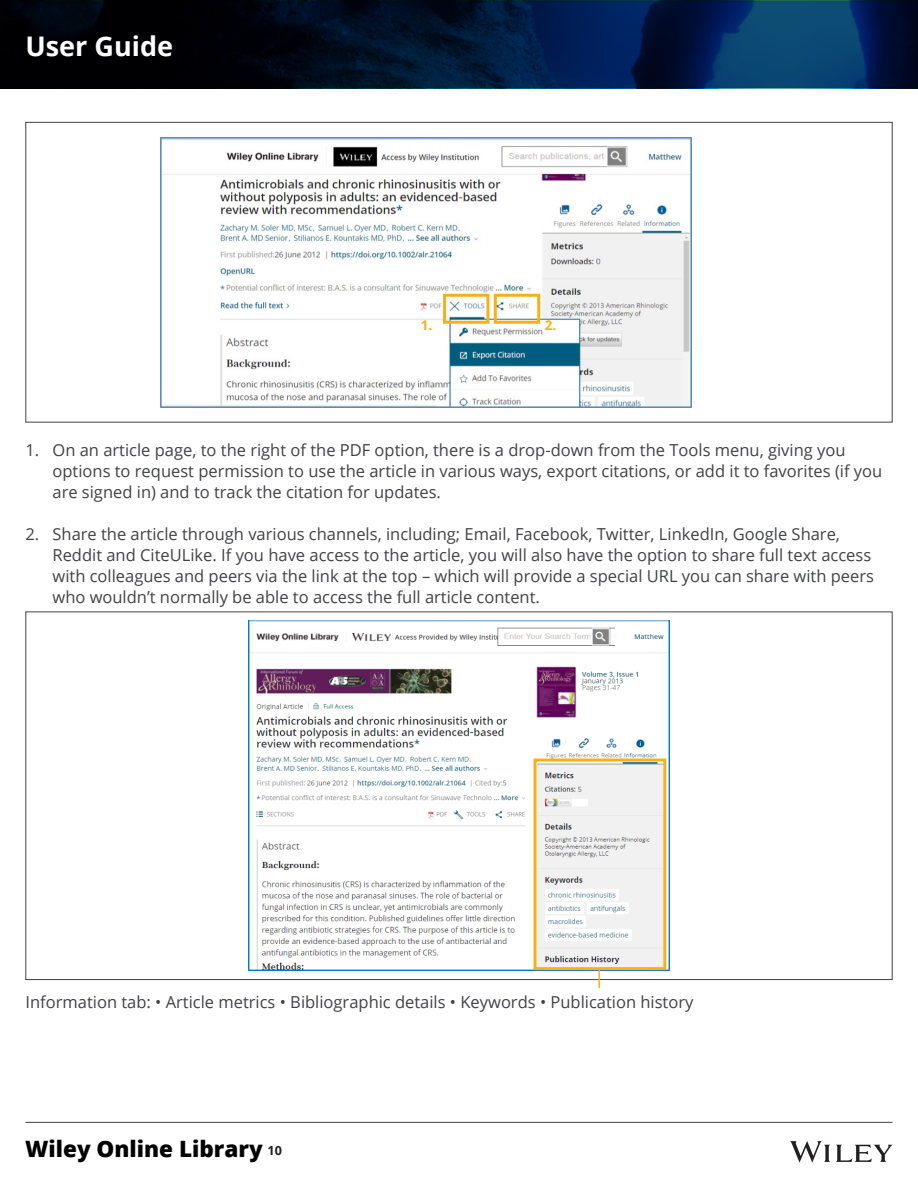
<style>
.page{position:relative;width:918px;height:1188px;background:#fff}
.page>*{position:absolute;margin:0;border:0;box-sizing:border-box;transform-origin:0 0}
.t1{font:700 27px "Open Sans";color:#fff}
.t2{font:800 22.5px "Open Sans";color:#000}
.t3{font:16.5px/21px "Open Sans";color:#404244}
.t4{font:700 13.5px "Open Sans";color:#fbaf17}
.t5{font:700 12.6px "Open Sans";color:#231f20}
</style>
<div class="page">
<svg style="left:0;top:0;width:918px;height:88px;background:#011631"></svg>
<svg style="left:790px;top:1141px;width:102px;height:21px"></svg>
<hr style="left:26px;top:1122px;width:866px;height:1px;background:#404244">
<img style="left:161px;top:137px;width:530px;height:270px">
<div style="left:443px;top:294px;width:46px;height:30px;border:3px solid #fbaf17"></div>
<div style="left:494px;top:294px;width:46px;height:30px;border:3px solid #fbaf17"></div>
<img style="left:249px;top:620px;width:420px;height:350px">
<div style="left:534px;top:759px;width:132px;height:211px;border:3px solid #fbaf17"></div>
<svg style="left:598px;top:969px;width:2px;height:19px"></svg>
<h1 class="t1" style="left:26px;top:27px;width:149px">User Guide</h1>
<p class="t4" style="left:421px;top:316px;width:13px">1.</p>
<p class="t4" style="left:545px;top:316px;width:13px">2.</p>
<p class="t3" style="left:52px;top:439px;width:831px;text-indent:-27px">1. On an article page, to the right of the PDF option, there is a drop-down from the Tools menu, giving you options to request permission to use the article in various ways, export citations, or add it to favorites (if you are signed in) and to track the citation for updates.</p>
<p class="t3" style="left:52px;top:523px;width:823px;text-indent:-27px">2. Share the article through various channels, including; Email, Facebook, Twitter, LinkedIn, Google Share, Reddit and CiteULike. If you have access to the article, you will also have the option to share full text access with colleagues and peers via the link at the top – which will provide a special URL you can share with peers who wouldn’t normally be able to access the full article content.</p>
<p class="t3" style="left:26px;top:991px;width:669px">Information tab: • Article metrics • Bibliographic details • Keywords • Publication history</p>
<h2 class="t2" style="left:25px;top:1132px;width:239px">Wiley Online Library</h2>
<p class="t5" style="left:268px;top:1142px;width:16px">10</p>
</div>
